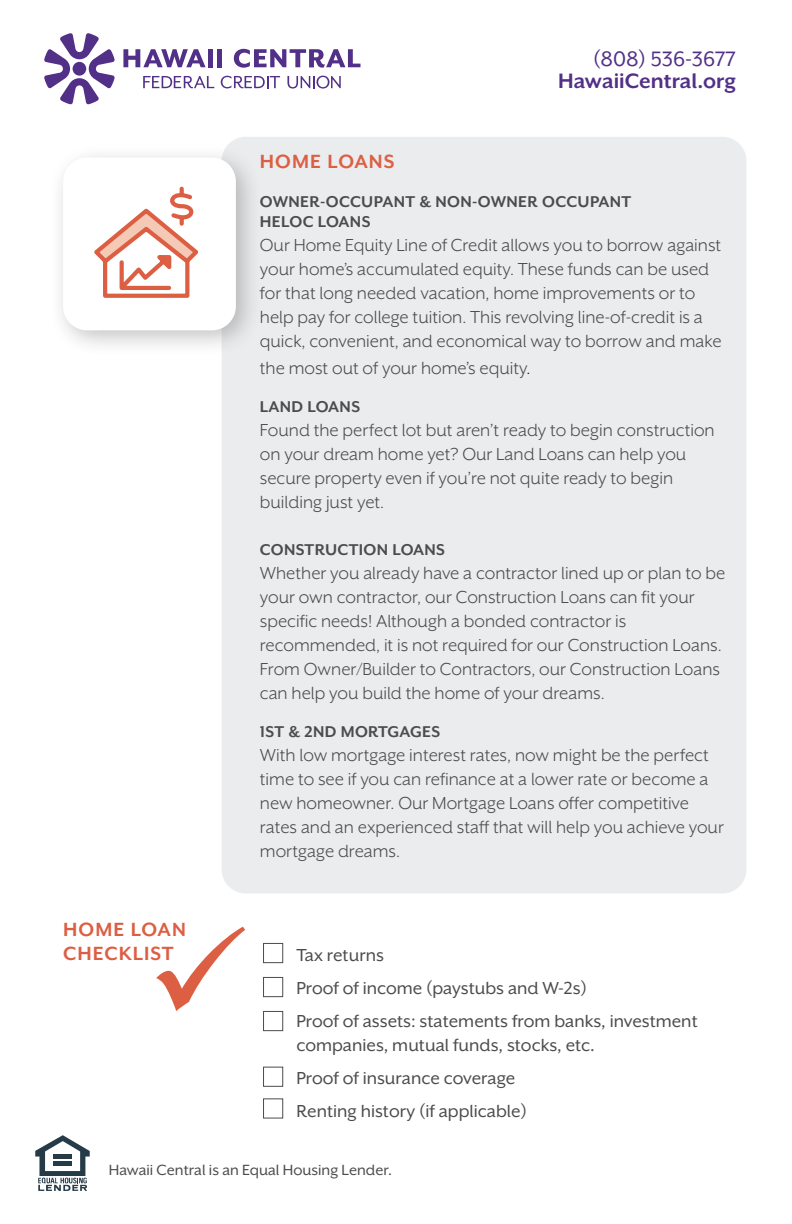
<style>
.page{position:relative;width:792px;height:1224px;background:#fff}
.page>*{position:absolute;margin:0;border:0;box-sizing:border-box;transform-origin:0 0}
.t1{font:700 24px "Mr Eaves XL San OT";color:#523088}
.t2{font:24px "Mr Eaves XL San OT";color:#523088}
.t3{font:700 22px/24px "Mr Eaves XL San OT";letter-spacing:.05em;color:#dd5f43}
.t4{font:20px/24px "Mr Eaves XL San OT";color:#4b4c4d}
.t5{font:20px/33px "Mr Eaves XL San OT";color:#4b4c4d}
.t6{font:700 18px/20px "Mr Eaves XL San OT";letter-spacing:.02em;color:#4b4c4d}
.t7{font:17px "Mr Eaves XL San OT";color:#4b4c4d}
.s1{color:#231f20}
</style>
<div class="page">
<div style="left:222px;top:137px;width:524px;height:756px;background:#eaeced;border-radius:24px"></div>
<div style="left:49px;top:144px;width:214px;height:213px;background:#231f20;opacity:.26"></div>
<div style="left:63px;top:158px;width:173px;height:172px;background:#fff;border-radius:24px"></div>
<svg style="left:94px;top:186px;width:105px;height:112px"></svg>
<svg style="left:35px;top:1135px;width:55px;height:56px"></svg>
<svg style="left:123px;top:49px;width:83px;height:18px"></svg>
<div style="left:208px;top:49px;width:5px;height:18px;background:#523088"></div>
<div style="left:217px;top:49px;width:5px;height:18px;background:#523088"></div>
<svg style="left:143px;top:76px;width:71px;height:12px"></svg>
<svg style="left:221px;top:76px;width:59px;height:12px"></svg>
<svg style="left:287px;top:76px;width:54px;height:13px"></svg>
<svg style="left:234px;top:49px;width:126px;height:19px"></svg>
<svg style="left:44px;top:33px;width:71px;height:71px"></svg>
<div style="left:263px;top:943px;width:20px;height:20px;border:1px solid #4b4c4d"></div>
<div style="left:263px;top:1011px;width:20px;height:20px;border:1px solid #4b4c4d"></div>
<div style="left:263px;top:977px;width:20px;height:20px;border:1px solid #4b4c4d"></div>
<div style="left:263px;top:1067px;width:20px;height:20px;border:1px solid #4b4c4d"></div>
<div style="left:263px;top:1099px;width:20px;height:19px;border:1px solid #4b4c4d"></div>
<p class="t2" style="left:593px;top:46px;width:144px">(808) 536-3677</p>
<p class="t1" style="left:558px;top:68px;width:179px">HawaiiCentral.org</p>
<p class="t3" style="left:63px;top:917px;width:124px">HOME LOAN<br>CHECKLIST</p>
<p class="t3" style="left:260px;top:149px;width:136px">HOME LOANS</p>
<p class="t6" style="left:260px;top:192px;width:373px">OWNER-OCCUPANT &amp; NON-OWNER OCCUPANT<br>HELOC LOANS</p>
<p class="t4" style="left:260px;top:233px;width:463px">Our Home Equity Line of Credit allows you to borrow against your home’s accumulated equity. These funds can be used for that long needed vacation, home improvements or to help pay for college tuition. This revolving line-of-credit is a quick, convenient, and economical way to borrow and make</p>
<p class="t4" style="left:260px;top:356px;width:272px">the most out of your home’s equity<span class="s1">.</span></p>
<p class="t6" style="left:260px;top:396px;width:102px">LAND LOANS</p>
<p class="t4" style="left:260px;top:418px;width:456px">Found the perfect lot but aren’t ready to begin construction on your dream home yet? Our Land Loans can help you secure property even if you’re not quite ready to begin building just yet.</p>
<p class="t6" style="left:260px;top:539px;width:187px">CONSTRUCTION LOANS</p>
<p class="t4" style="left:260px;top:561px;width:467px">Whether you already have a contractor lined up or plan to be your own contractor, our Construction Loans can fit your specific needs! Although a bonded contractor is recommended, it is not required for our Construction Loans.<br>From Owner/Builder to Contractors, our Construction Loans can help you build the home of your dreams.</p>
<p class="t6" style="left:260px;top:721px;width:182px">1ST &amp; 2ND MORTGAGES</p>
<p class="t4" style="left:260px;top:743px;width:466px">With low mortgage interest rates, now might be the perfect time to see if you can refinance at a lower rate or become a new homeowner. Our Mortgage Loans offer competitive rates and an experienced staff that will help you achieve your mortgage dreams.</p>
<p class="t5" style="left:296px;top:939px;width:403px">Tax returns<br>Proof of income (paystubs and W-2s)<br>Proof of assets: statements from banks, investment</p>
<p class="t5" style="left:296px;top:1029px;width:300px">companies, mutual funds, stocks, etc.<br>Proof of insurance coverage<br>Renting history (if applicable)</p>
<p class="t7" style="left:109px;top:1161px;width:285px">Hawaii Central is an Equal Housing Lender.</p>
</div>
